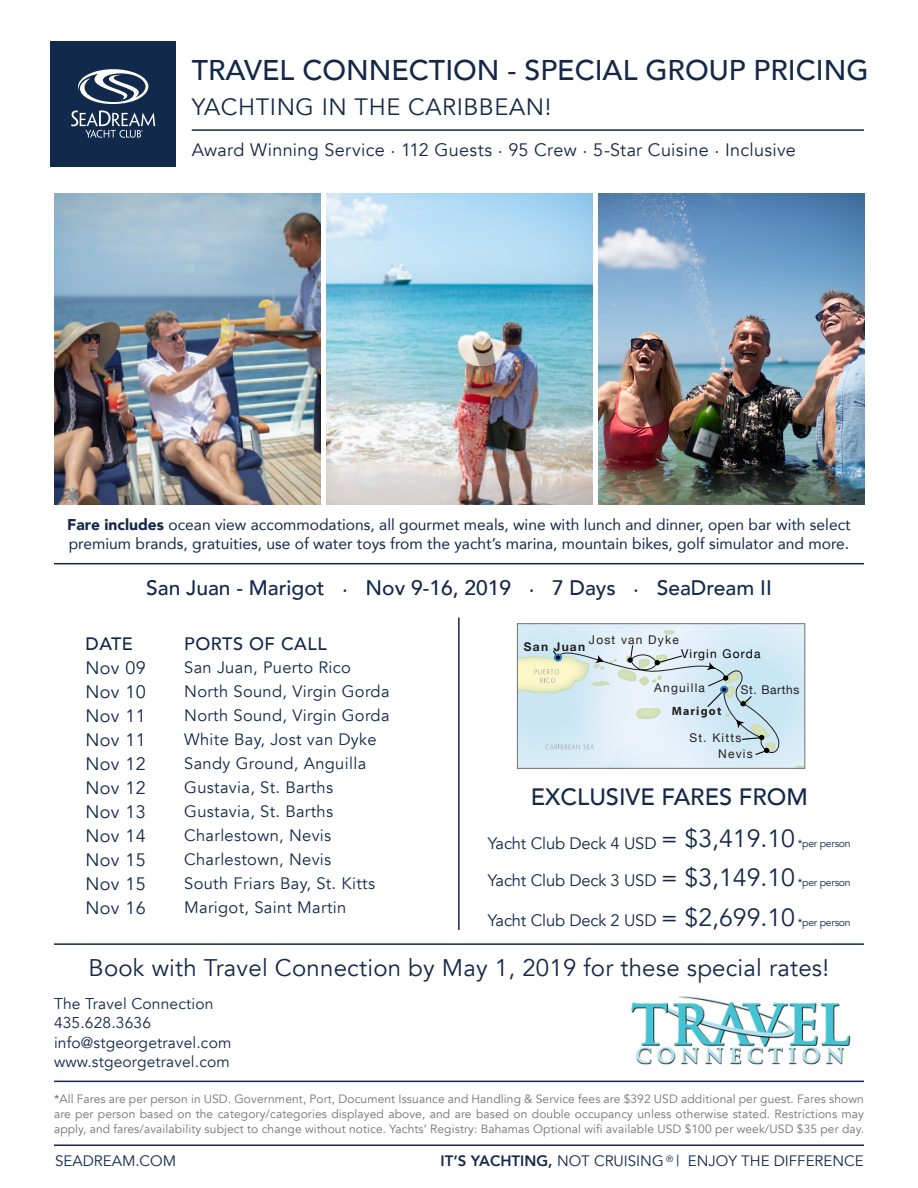
<style>
.page{position:relative;width:918px;height:1188px;background:#fff}
.page>*{position:absolute;margin:0;border:0;box-sizing:border-box;transform-origin:0 0}
.t1{font:500 28.5px "Avenir";color:#152848}
.t2{font:24px "Avenir";letter-spacing:.01em;color:#12284c}
.t3{font:23.55px "Avenir";letter-spacing:.025em;color:#152848}
.t4{font:500 23.55px "Avenir";color:#12284c}
.t5{font:500 21px "Avenir";color:#12284c}
.t6{font:18px "Avenir";letter-spacing:.015em;color:#152848}
.t7{font:18px "Avenir";letter-spacing:.02em;color:#12284c}
.t8{font:500 18px "Avenir";letter-spacing:.03em;color:#12284c}
.t9{font:16.5px "Avenir";letter-spacing:.02em;color:#12284c}
.t10{font:16.5px "Avenir";letter-spacing:-.01em;color:#12284c}
.t11{font:15.6px/18.8px "Avenir";color:#12284c}
.t12{font:15.6px/19.5px "Avenir";letter-spacing:.01em;color:#12284c}
.t13{font:15px "Avenir";color:#13294b}
.t14{font:12px/15px "Avenir";letter-spacing:.01em;color:#727272;text-align:justify}
.t15{font:12px "Helvetica Neue";letter-spacing:.1em;color:#231f20}
.t16{font:12px "Helvetica Neue";letter-spacing:.1em;color:#000}
.t17{font:12px "Helvetica Neue";letter-spacing:.05em;color:#231f20}
.t18{font:700 12px "Helvetica Neue";letter-spacing:.1em;color:#231f20}
.t19{font:700 12px "Myriad Pro";letter-spacing:.1em;color:#231f20}
.t20{font:10.5px "Avenir";letter-spacing:-.025em;color:#12284c}
.t21{font:9px "Avenir";color:#13294b}
.s1{font-weight:900}
.s2{font-weight:400}
.s3{font-size:24.9px}
.s4{font-weight:800}
</style>
<div class="page">
<img style="left:54px;top:193px;width:267px;height:312px">
<img style="left:326px;top:193px;width:267px;height:312px">
<img style="left:598px;top:193px;width:267px;height:312px">
<img style="left:631px;top:996px;width:220px;height:69px">
<div style="left:51px;top:41px;width:125px;height:125px;background:#11294b"></div>
<svg style="left:78px;top:69px;width:70px;height:35px"></svg>
<svg style="left:71px;top:111px;width:84px;height:27px"></svg>
<hr style="left:54px;top:563px;width:810px;height:1px;background:#12284c">
<hr style="left:192px;top:129px;width:672px;height:2px;background:#12284c">
<hr style="left:54px;top:943px;width:810px;height:2px;background:#12284c">
<hr style="left:54px;top:1144px;width:810px;height:2px;background:#12284c">
<hr style="left:54px;top:1081px;width:810px;height:1px;background:#12284c">
<hr style="left:458px;top:617px;width:2px;height:313px;background:#12284c">
<svg style="left:519px;top:625px;width:284px;height:142px;background:#d5e7ed"></svg>
<div style="left:517px;top:623px;width:288px;height:146px;border:1px solid #727272"></div>
<h1 class="t1" style="left:192px;top:45px;width:678px">TRAVEL CONNECTION - SPECIAL GROUP PRICING</h1>
<h3 class="t3" style="left:192px;top:93px;width:361px">YACHTING IN THE CARIBBEAN!</h3>
<h3 class="t6" style="left:192px;top:139px;width:606px">Award Winning Service . 112 Guests . 95 Crew . 5-Star Cuisine . Inclusive</h3>
<h3 class="t11" style="left:67px;top:515px;width:785px"><span class="s1">Fare includes</span> ocean view accommodations, all gourmet meals, wine with lunch and dinner, open bar with select premium brands, gratuities, use of water toys from the yacht’s marina, mountain bikes, golf simulator and more.</h3>
<h3 class="t5" style="left:146px;top:570px;width:627px">San Juan - Marigot <span class="s2">.</span> Nov 9-16, 2019 <span class="s2">.</span> 7 Days <span class="s2">.</span> SeaDream II</h3>
<h3 class="t8" style="left:86px;top:629px;width:49px">DATE</h3>
<h3 class="t8" style="left:184px;top:629px;width:144px">PORTS OF CALL</h3>
<h3 class="t7" style="left:86px;top:658px;width:62px">Nov 09</h3>
<h3 class="t9" style="left:184px;top:657px;width:168px">San Juan, Puerto Rico</h3>
<h3 class="t7" style="left:86px;top:682px;width:62px">Nov 10</h3>
<h3 class="t9" style="left:184px;top:681px;width:207px">North Sound, Virgin Gorda</h3>
<h3 class="t7" style="left:86px;top:706px;width:62px">Nov 11</h3>
<h3 class="t9" style="left:184px;top:705px;width:207px">North Sound, Virgin Gorda</h3>
<h3 class="t7" style="left:86px;top:730px;width:62px">Nov 11</h3>
<h3 class="t9" style="left:184px;top:729px;width:194px">White Bay, Jost van Dyke</h3>
<h3 class="t7" style="left:86px;top:754px;width:62px">Nov 12</h3>
<h3 class="t9" style="left:184px;top:753px;width:184px">Sandy Ground, Anguilla</h3>
<h3 class="t7" style="left:86px;top:778px;width:62px">Nov 12</h3>
<h3 class="t9" style="left:184px;top:777px;width:150px">Gustavia, St. Barths</h3>
<h3 class="t7" style="left:86px;top:802px;width:62px">Nov 13</h3>
<h3 class="t9" style="left:184px;top:801px;width:150px">Gustavia, St. Barths</h3>
<h3 class="t7" style="left:86px;top:826px;width:62px">Nov 14</h3>
<h3 class="t9" style="left:184px;top:825px;width:149px">Charlestown, Nevis</h3>
<h3 class="t7" style="left:86px;top:850px;width:62px">Nov 15</h3>
<h3 class="t9" style="left:184px;top:849px;width:149px">Charlestown, Nevis</h3>
<h3 class="t7" style="left:86px;top:874px;width:62px">Nov 15</h3>
<h3 class="t9" style="left:184px;top:873px;width:192px">South Friars Bay, St. Kitts</h3>
<h3 class="t7" style="left:86px;top:898px;width:62px">Nov 16</h3>
<h3 class="t9" style="left:184px;top:897px;width:164px">Marigot, Saint Martin</h3>
<p class="t15" style="left:589px;top:631px;width:92px">Jost van Dyke</p>
<p class="t15" style="left:654px;top:679px;width:52px">Anguilla</p>
<p class="t18" style="left:524px;top:637px;width:63px">San Juan</p>
<p class="t16" style="left:681px;top:645px;width:81px">Virgin Gorda</p>
<p class="t17" style="left:741px;top:681px;width:60px">St. Barths</p>
<p class="t19" style="left:672px;top:703px;width:51px">Marigot</p>
<p class="t15" style="left:689px;top:729px;width:53px">St. Kitts</p>
<p class="t15" style="left:718px;top:745px;width:36px">Nevis</p>
<h3 class="t4" style="left:531px;top:777px;width:279px">EXCLUSIVE FARES FROM</h3>
<h3 class="t10" style="left:488px;top:833px;width:309px">Yacht Club Deck 4 USD <span class="s3">= $3,419.10</span></h3>
<p class="t20" style="left:798px;top:837px;width:54px">*per person</p>
<h3 class="t10" style="left:488px;top:871px;width:309px">Yacht Club Deck 3 USD <span class="s3">= $3,149.10</span></h3>
<p class="t20" style="left:798px;top:876px;width:54px">*per person</p>
<h3 class="t10" style="left:488px;top:911px;width:309px">Yacht Club Deck 2 USD <span class="s3">= $2,699.10</span></h3>
<p class="t20" style="left:798px;top:917px;width:54px">*per person</p>
<h2 class="t2" style="left:89px;top:953px;width:742px">Book with Travel Connection by May 1, 2019 for these special rates!</h2>
<h3 class="t12" style="left:54px;top:994px;width:179px">The Travel Connection<br>435.628.3636 info@stgeorgetravel.com www.stgeorgetravel.com</h3>
<p class="t14" style="left:54px;top:1091px;width:812px">*All Fares are per person in USD. Government, Port, Document Issuance and Handling &amp; Service fees are $392 USD additional per guest. Fares shown are per person based on the category/categories displayed above, and are based on double occupancy unless otherwise stated. Restrictions may apply, and fares/availability subject to change without notice. Yachts’ Registry: Bahamas Optional wifi available USD $100 per week/USD $35 per day.</p>
<p class="t13" style="left:3px;top:1152px;width:174px">ENCE | SEADREAM.COM</p>
<p class="t13" style="left:441px;top:1152px;width:475px"><span class="s4">IT’S YACHTING,</span> NOT CRUISING | ENJOY THE DIFFERENCE | SEAD</p>
<p class="t21" style="left:666px;top:1154px;width:9px">®</p>
</div>
